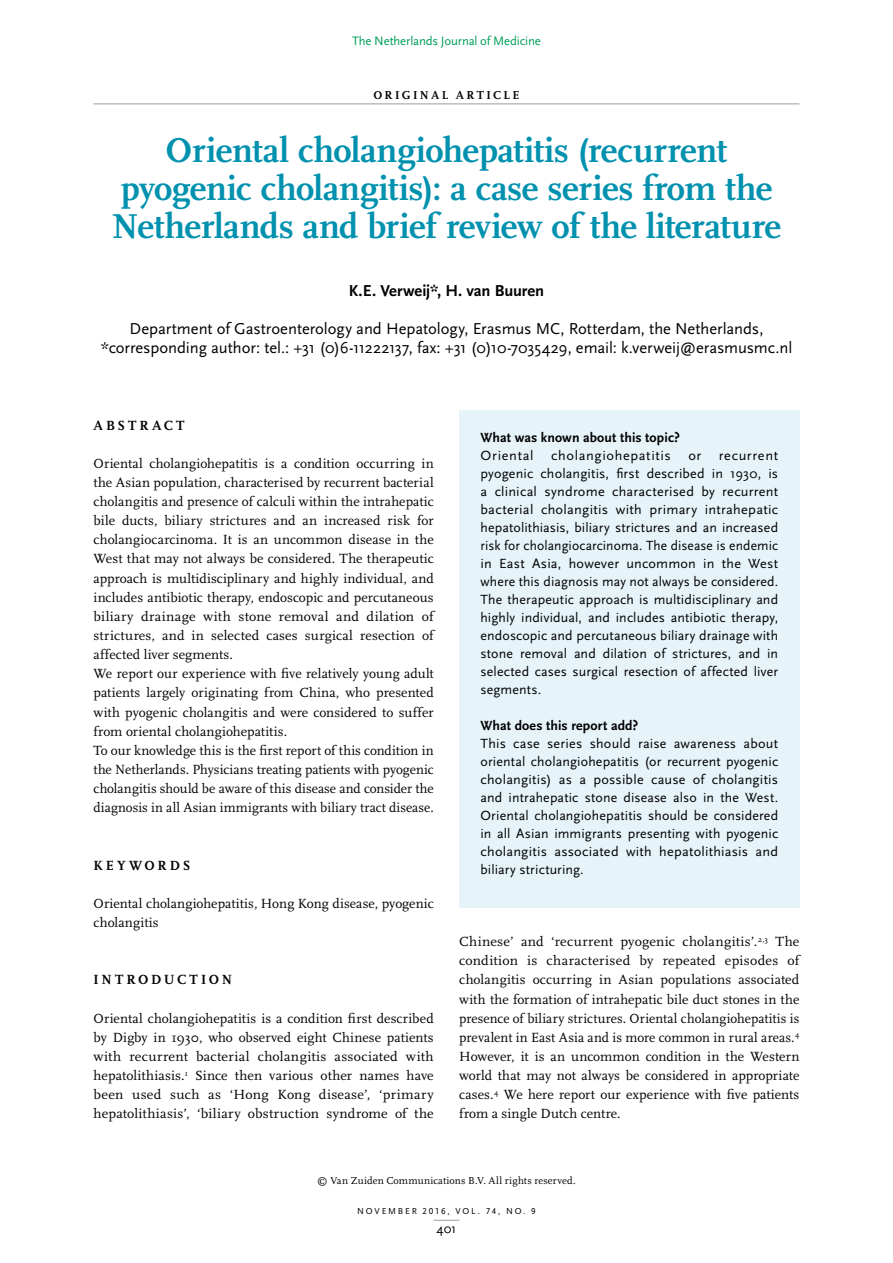
<style>
.page{position:relative;width:893px;height:1263px;background:#fff}
.page>*{position:absolute;margin:0;border:0;box-sizing:border-box;transform-origin:0 0}
.kop{font:700 36px/38.2px "Scala";letter-spacing:-.01em;color:#0091af;text-align:center}
.auteursinfo{font:16.5px/19.2px "Scala Sans";letter-spacing:-.005em;color:#000;text-align:center}
.auteurs{font:700 16.5px "Scala Sans";letter-spacing:-.01em;color:#000}
.brood{font:13.8px/19.2px "Scala";letter-spacing:.005em;color:#000;text-align:justify}
.kader_brood{font:13.8px/18px "Scala Sans";letter-spacing:.015em;color:#000;text-align:justify}
.kader_tussenkop{font:700 13.8px "Scala Sans";letter-spacing:.005em;color:#000}
.kader_brood-2{font:13.8px "Scala Sans";letter-spacing:.045em;color:#000}
.tussenkop_1{font:700 13.8px "Scala";letter-spacing:.21em;color:#000}
.tussenkop_1-2{font:700 13.8px "Scala";letter-spacing:.19em;color:#000}
.kader_brood-3{font:13.8px "Scala Sans";letter-spacing:.05em;color:#000}
.t1{font:13.5px "Scala Sans";color:#000}
.t2{font:12.75px "Scala Sans";letter-spacing:-.01em;color:#009e59}
.rubriek{font:700 12px "Scala";letter-spacing:.2em;color:#000}
.t3{font:10.5px "Scala";letter-spacing:.015em;color:#000}
.t4{font:9px "Scala Sans Caps";letter-spacing:.195em;color:#000}
</style>
<div class="page">
<svg style="left:434px;top:1220px;width:25px;height:1px"></svg>
<hr style="left:94px;top:104px;width:705px;height:1px;background:#9d9d9c">
<div style="left:459px;top:410px;width:340px;height:498px;background:#e6f4f9"></div>
<p class="t2" style="left:352px;top:34px;width:190px">The Netherlands Journal of Medicine</p>
<p class="rubriek" style="left:373px;top:88px;width:148px">ORIGINAL ARTICLE</p>
<p class="kop" style="left:112px;top:131px;width:671px">Oriental cholangiohepatitis (recurrent pyogenic cholangitis): a case series from the<br>Netherlands and brief review of the literature</p>
<p class="auteurs" style="left:349px;top:281px;width:197px">K.E. Verweij*, H. van Buuren</p>
<p class="auteursinfo" style="left:101px;top:319px;width:693px">Department of Gastroenterology and Hepatology, Erasmus MC, Rotterdam, the Netherlands, *corresponding author: tel.: +31 (0)6-11222137, fax: +31 (0)10-7035429, email: k.verweij@erasmusmc.nl</p>
<p class="tussenkop_1" style="left:94px;top:417px;width:92px">ABSTRACT</p>
<p class="brood" style="left:94px;top:454px;width:342px">Oriental cholangiohepatitis is a condition occurring in the Asian population, characterised by recurrent bacterial cholangitis and presence of calculi within the intrahepatic bile ducts, biliary strictures and an increased risk for cholangiocarcinoma. It is an uncommon disease in the West that may not always be considered. The therapeutic approach is multidisciplinary and highly individual, and includes antibiotic therapy, endoscopic and percutaneous biliary drainage with stone removal and dilation of strictures, and in selected cases surgical resection of affected liver segments.</p>
<p class="brood" style="left:94px;top:664px;width:342px">We report our experience with five relatively young adult patients largely originating from China, who presented with pyogenic cholangitis and were considered to suffer from oriental cholangiohepatitis.</p>
<p class="brood" style="left:94px;top:741px;width:342px">To our knowledge this is the first report of this condition in the Netherlands. Physicians treating patients with pyogenic cholangitis should be aware of this disease and consider the diagnosis in all Asian immigrants with biliary tract disease.</p>
<p class="tussenkop_1" style="left:94px;top:857px;width:99px">KEYWORDS</p>
<p class="brood" style="left:94px;top:894px;width:342px">Oriental cholangiohepatitis, Hong Kong disease, pyogenic cholangitis</p>
<p class="tussenkop_1-2" style="left:94px;top:972px;width:140px">INTRODUCTION</p>
<p class="brood" style="left:94px;top:1009px;width:342px">Oriental cholangiohepatitis is a condition first described by Digby in 1930, who observed eight Chinese patients with recurrent bacterial cholangitis associated with hepatolithiasis.<sup>1</sup> Since then various other names have been used such as ‘Hong Kong disease’, ‘primary hepatolithiasis’, ‘biliary obstruction syndrome of the</p>
<p class="kader_tussenkop" style="left:480px;top:430px;width:201px">What was known about this topic?</p>
<p class="kader_brood-3" style="left:480px;top:448px;width:55px">Oriental</p>
<p class="kader_brood-2" style="left:551px;top:448px;width:121px">cholangiohepatitis</p>
<p class="kader_brood" style="left:688px;top:447px;width:15px">or</p>
<p class="kader_brood" style="left:480px;top:447px;width:299px;text-indent:238px">recurrent pyogenic cholangitis, first described in 1930, is a clinical syndrome characterised by recurrent bacterial cholangitis with primary intrahepatic hepatolithiasis, biliary strictures and an increased risk for cholangiocarcinoma. The disease is endemic in East Asia, however uncommon in the West where this diagnosis may not always be considered.<br>The therapeutic approach is multidisciplinary and highly individual, and includes antibiotic therapy, endoscopic and percutaneous biliary drainage with stone removal and dilation of strictures, and in selected cases surgical resection of affected liver segments.</p>
<p class="kader_tussenkop" style="left:480px;top:718px;width:159px">What does this report add?</p>
<p class="kader_brood" style="left:480px;top:735px;width:299px">This case series should raise awareness about oriental cholangiohepatitis (or recurrent pyogenic cholangitis) as a possible cause of cholangitis and intrahepatic stone disease also in the West.<br>Oriental cholangiohepatitis should be considered in all Asian immigrants presenting with pyogenic cholangitis associated with hepatolithiasis and biliary stricturing.</p>
<p class="brood" style="left:459px;top:932px;width:342px">Chinese’ and ‘recurrent pyogenic cholangitis’.<sup>2,3</sup> The condition is characterised by repeated episodes of cholangitis occurring in Asian populations associated with the formation of intrahepatic bile duct stones in the presence of biliary strictures. Oriental cholangiohepatitis is prevalent in East Asia and is more common in rural areas.<sup>4<br></sup>However, it is an uncommon condition in the Western world that may not always be considered in appropriate cases.<sup>4</sup> We here report our experience with five patients from a single Dutch centre.</p>
<p class="t3" style="left:317px;top:1174px;width:260px">© Van Zuiden Communications B.V. All rights reserved.</p>
<p class="t4" style="left:357px;top:1206px;width:180px">NOVEMBER 2016, VOL. 74, NO. 9</p>
<p class="t1" style="left:436px;top:1221px;width:22px">401</p>
</div>
